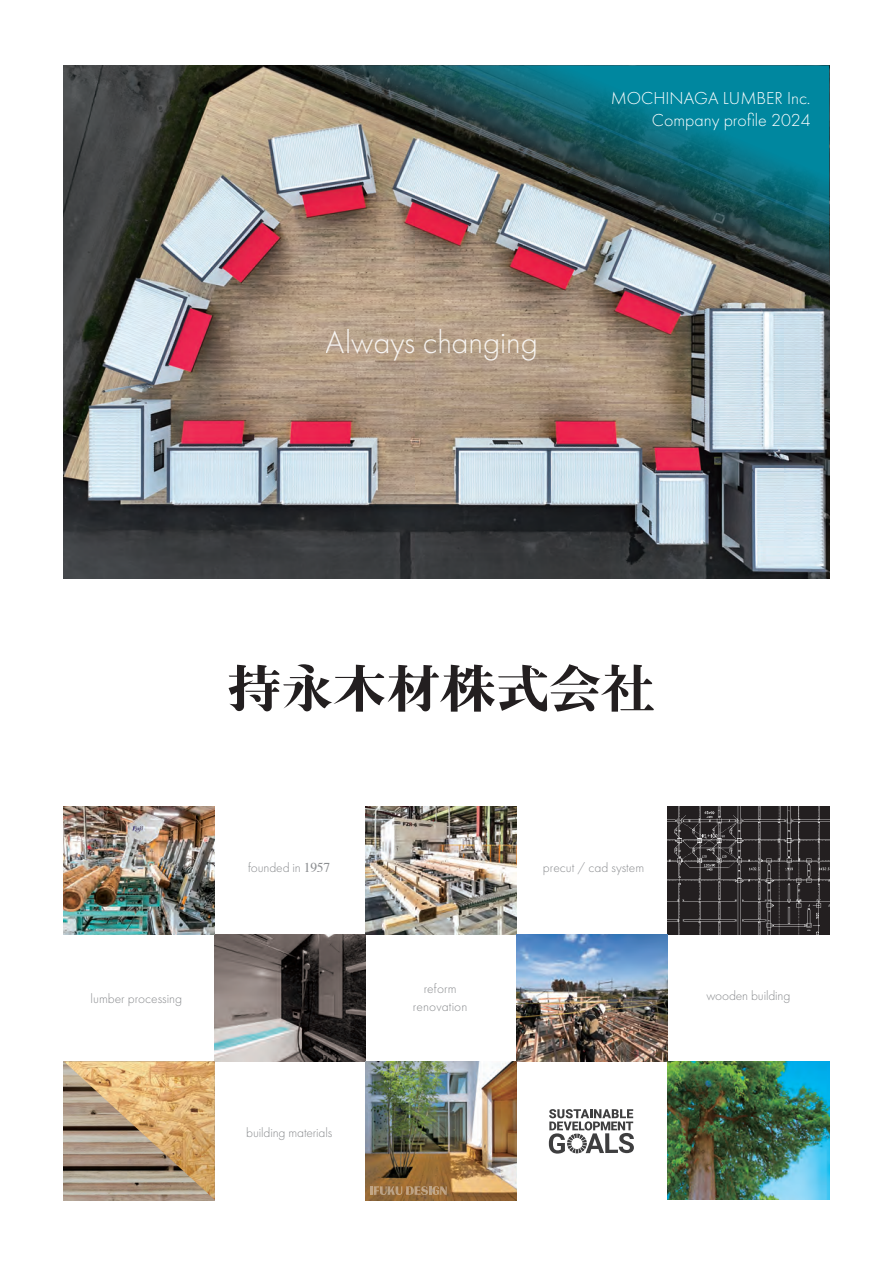
<style>
.page{position:relative;width:893px;height:1263px;background:#fff}
.page>*{position:absolute;margin:0;border:0;box-sizing:border-box;transform-origin:0 0}
.t1{font:300 33px "Futura PT";color:#fff}
.t2{font:300 18px/22.5px "Futura PT";color:#fff;text-align:right}
.t3{font:300 13.5px/18px "Futura PT";color:#8a8c8f;text-align:center}
.s1{font-family:"Times";font-weight:400}
</style>
<div class="page">
<img style="left:215px;top:934px;width:151px;height:127px">
<img style="left:668px;top:806px;width:161px;height:128px">
<img style="left:366px;top:806px;width:151px;height:128px">
<img style="left:64px;top:806px;width:151px;height:128px">
<img style="left:366px;top:1061px;width:151px;height:139px">
<img style="left:517px;top:934px;width:151px;height:127px">
<img style="left:668px;top:1061px;width:161px;height:139px">
<svg style="left:549px;top:1109px;width:85px;height:44px"></svg>
<img style="left:64px;top:1061px;width:151px;height:139px">
<img style="left:64px;top:65px;width:765px;height:513px">
<svg style="left:229px;top:664px;width:425px;height:48px"></svg>
<img style="left:302px;top:65px;width:527px;height:224px">
<svg style="left:370px;top:1186px;width:77px;height:9px"></svg>
<h2 class="t2" style="left:611px;top:87px;width:201px">MOCHINAGA LUMBER Inc.<br>Company profile 2024</h2>
<h1 class="t1" style="left:326px;top:323px;width:214px">Always changing</h1>
<p class="t3" style="left:91px;top:990px;width:93px">lumber processing</p>
<p class="t3" style="left:248px;top:859px;width:84px">founded in <span class="s1">1957</span></p>
<p class="t3" style="left:246px;top:1124px;width:87px">building materials</p>
<p class="t3" style="left:413px;top:980px;width:56px">reform renovation</p>
<p class="t3" style="left:543px;top:859px;width:103px">precut / cad system</p>
<p class="t3" style="left:706px;top:987px;width:86px">wooden building</p>
</div>
